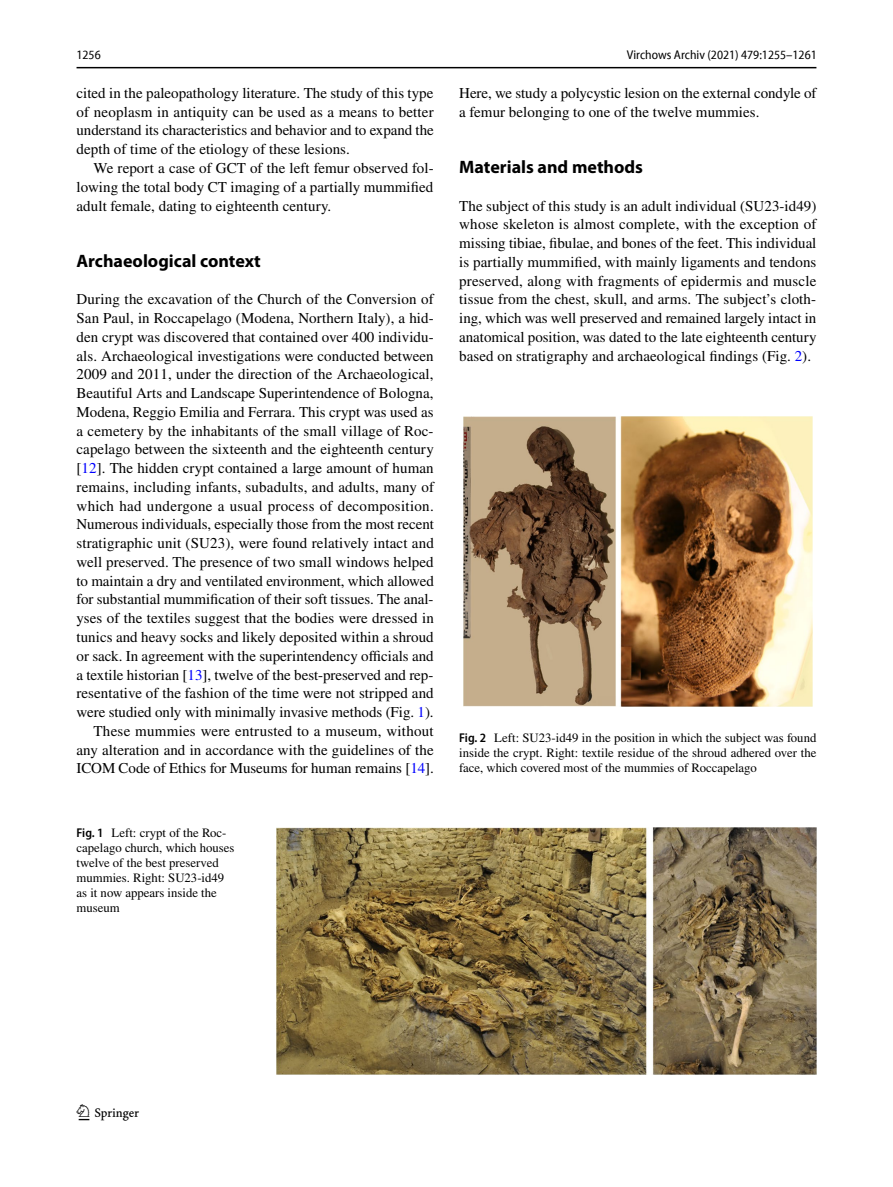
<style>
.page{position:relative;width:893px;height:1187px;background:#fff}
.page>*{position:absolute;margin:0;border:0;box-sizing:border-box;transform-origin:0 0}
.t1{font:22.5px "Springnew Regular 2";color:#000}
.t2{font:700 18px "Myriad Pro";color:#000}
.t3{font:15px/18.8px "STIX";letter-spacing:.005em;color:#000;text-align:justify}
.t4{font:12.75px/15px "STIX";color:#000}
.t5{font:semi-condensed 12.75px "Myriad Pro Unic";color:#000}
.s1{color:#00f}
.s2{font-family:"Myriad Pro";font-weight:600;font-stretch:semi-condensed}
</style>
<div class="page">
<hr style="left:77px;top:67px;width:739px;height:1px;background:#000">
<img style="left:276px;top:827px;width:540px;height:246px">
<div style="left:459px;top:417px;width:357px;height:289px;background:linear-gradient(to bottom,#fff,#fff)"></div>
<img style="left:463px;top:417px;width:349px;height:289px">
<p class="t5" style="left:77px;top:50px;width:26px">1256</p>
<p class="t5" style="left:627px;top:50px;width:192px">Virchows Archiv (2021) 479:1255–1261</p>
<p class="t3" style="left:77px;top:84px;width:359px">cited in the paleopathology literature. The study of this type of neoplasm in antiquity can be used as a means to better understand its characteristics and behavior and to expand the depth of time of the etiology of these lesions.</p>
<p class="t3" style="left:77px;top:159px;width:359px;text-indent:17px">We report a case of GCT of the left femur observed fol&shy;lowing the total body CT imaging of a partially mummified adult female, dating to eighteenth century.</p>
<p class="t2" style="left:77px;top:249px;width:186px">Archaeological context</p>
<p class="t3" style="left:77px;top:291px;width:359px;text-align:right">During the excavation of the Church of the Conversion of San Paul, in Roccapelago (Modena, Northern Italy), a hid&shy;den crypt was discovered that contained over 400 individu&shy;als. Archaeological investigations were conducted between 2009 and 2011, under the direction of the Archaeological, Beautiful Arts and Landscape Superintendence of Bologna, Modena, Reggio Emilia and Ferrara. This crypt was used as a cemetery by the inhabitants of the small village of Roc&shy;capelago between the sixteenth and the eighteenth century [<span class="s1">12</span>]. The hidden crypt contained a large amount of human remains, including infants, subadults, and adults, many of which had undergone a usual process of decomposition.<br>Numerous individuals, especially those from the most recent stratigraphic unit (SU23), were found relatively intact and well preserved. The presence of two small windows helped to maintain a dry and ventilated environment, which allowed for substantial mummification of their soft tissues. The anal&shy;yses of the textiles suggest that the bodies were dressed in tunics and heavy socks and likely deposited within a shroud or sack. In agreement with the superintendency officials and a textile historian [<span class="s1">13</span>], twelve of the best-preserved and rep&shy;resentative of the fashion of the time were not stripped and were studied only with minimally invasive methods (Fig. <span class="s1">1</span>).<br>These mummies were entrusted to a museum, without any alteration and in accordance with the guidelines of the ICOM Code of Ethics for Museums for human remains [<span class="s1">14</span>].</p>
<p class="t4" style="left:77px;top:826px;width:159px"><span class="s2">Fig. 1</span> Left: crypt of the Roc&shy;capelago church, which houses twelve of the best preserved mummies. Right: SU23-id49 as it now appears inside the museum</p>
<p class="t3" style="left:459px;top:84px;width:359px">Here, we study a polycystic lesion on the external condyle of a femur belonging to one of the twelve mummies.</p>
<p class="t2" style="left:459px;top:155px;width:185px">Materials and methods</p>
<p class="t3" style="left:459px;top:197px;width:359px">The subject of this study is an adult individual (SU23-id49) whose skeleton is almost complete, with the exception of missing tibiae, fibulae, and bones of the feet. This individual is partially mummified, with mainly ligaments and tendons preserved, along with fragments of epidermis and muscle tissue from the chest, skull, and arms. The subject’s cloth&shy;ing, which was well preserved and remained largely intact in anatomical position, was dated to the late eighteenth century based on stratigraphy and archaeological findings (Fig. <span class="s1">2</span>).</p>
<p class="t4" style="left:459px;top:730px;width:359px;text-align:justify"><span class="s2">Fig. 2</span> Left: SU23-id49 in the position in which the subject was found inside the crypt. Right: textile residue of the shroud adhered over the face, which covered most of the mummies of Roccapelago</p>
<h1 class="t1" style="left:79px;top:1104px;width:62px">1 3</h1>
</div>
